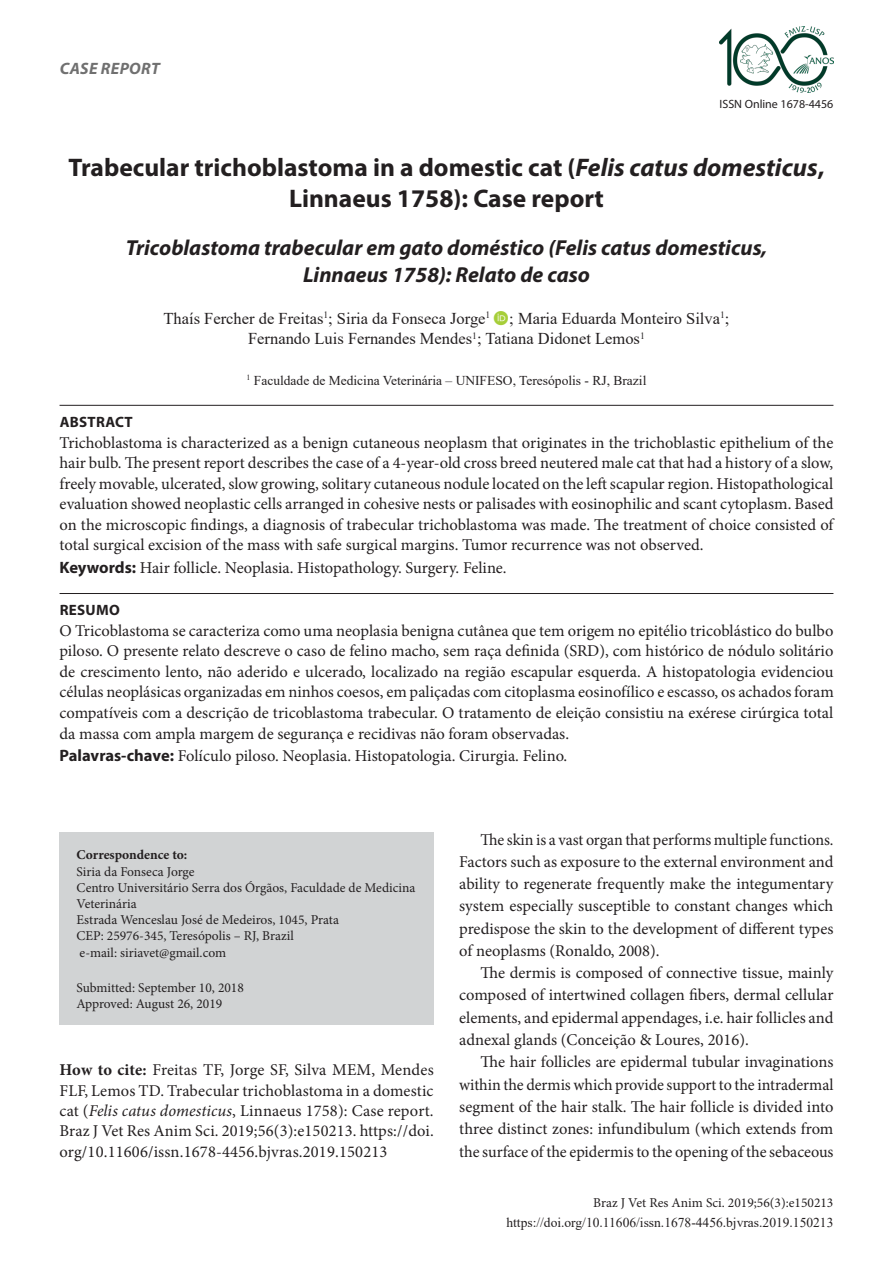
<style>
.page{position:relative;width:893px;height:1263px;background:#fff}
.page>*{position:absolute;margin:0;border:0;box-sizing:border-box;transform-origin:0 0}
.ArticleTitle{font:700 25.5px/31.3px "Myriad Pro";color:#231f20;text-align:center}
.ArticleTitle-Trans1{font:italic 700 21.75px/26.8px "Myriad Pro";color:#231f20;text-align:center}
.Paragraph{font:16.5px/22.2px "Minion Pro";color:#231f20;text-align:justify}
.Abstract{font:16.5px/20.5px "Minion Pro";color:#231f20;text-align:justify}
.Abstract-Trans1{font:16.5px/20.5px "Minion Pro";color:#231f20;text-align:justify}
.HowToCite{font:16.5px/20.4px "Minion Pro";letter-spacing:.01em;color:#231f20;text-align:justify}
.Keywords{font:16.5px "Minion Pro";color:#231f20}
.Authors{font:16.5px/20.5px "Times New Roman";color:#231f20;text-align:center}
.t1{font:italic 700 16.5px "Myriad Pro";letter-spacing:.02em;color:#707070}
.AbstractTitle{font:700 15px "Myriad Pro";letter-spacing:.02em;color:#231f20}
.AbstractTitle-Trans1{font:700 15px "Myriad Pro";letter-spacing:.02em;color:#231f20}
.Correspondence{font:13.5px/16.2px "Minion Pro";color:#231f20}
.Affiliations{font:13.5px "Times New Roman";color:#231f20}
.History{font:13.5px/16.2px "Minion Pro";color:#231f20}
.CorrespondenceTitle{font:700 13.5px "Minion Pro";color:#231f20}
.t2{font:12px "Myriad Pro";color:#231f20}
.s1{font-style:italic}
.s2{font-family:"Myriad Pro";font-weight:700}
.s3{font-weight:700}
</style>
<div class="page">
<img style="left:720px;top:27px;width:113px;height:65px">
<hr style="left:60px;top:405px;width:773px;height:1px;background:#231f20">
<hr style="left:60px;top:593px;width:773px;height:1px;background:#231f20">
<div style="left:60px;top:832px;width:374px;height:193px;background:#d1d3d4"></div>
<p class="t1" style="left:60px;top:58px;width:101px">CASE REPORT</p>
<p class="t2" style="left:720px;top:96px;width:115px">ISSN Online 1678-4456</p>
<p class="ArticleTitle" style="left:69px;top:151px;width:757px">Trabecular trichoblastoma in a domestic cat (<span class="s1">Felis catus domesticus</span>,<br>Linnaeus 1758): Case report</p>
<p class="ArticleTitle-Trans1" style="left:126px;top:234px;width:643px">Tricoblastoma trabecular em gato doméstico (Felis catus domesticus,<br>Linnaeus 1758): Relato de caso</p>
<p class="Authors" style="left:163px;top:308px;width:567px">Thaís Fercher de Freitas<sup>1</sup>; Siria da Fonseca Jorge<sup>1</sup> ; Maria Eduarda Monteiro Silva<sup>1</sup>;<br>Fernando Luis Fernandes Mendes<sup>1</sup>; Tatiana Didonet Lemos<sup>1</sup></p>
<p class="Affiliations" style="left:247px;top:371px;width:401px"><sup>1</sup> Faculdade de Medicina Veterinária – UNIFESO, Teresópolis - RJ, Brazil</p>
<p class="AbstractTitle" style="left:60px;top:412px;width:75px">ABSTRACT</p>
<p class="Abstract" style="left:60px;top:432px;width:775px">Trichoblastoma is characterized as a benign cutaneous neoplasm that originates in the trichoblastic epithelium of the hair bulb. The present report describes the case of a 4-year-old cross breed neutered male cat that had a history of a slow, freely movable, ulcerated, slow growing, solitary cutaneous nodule located on the left scapular region. Histopathological evaluation showed neoplastic cells arranged in cohesive nests or palisades with eosinophilic and scant cytoplasm. Based on the microscopic findings, a diagnosis of trabecular trichoblastoma was made. The treatment of choice consisted of total surgical excision of the mass with safe surgical margins. Tumor recurrence was not observed.</p>
<p class="Keywords" style="left:60px;top:557px;width:449px"><span class="s2">Keywords:</span> Hair follicle. Neoplasia. Histopathology. Surgery. Feline.</p>
<p class="AbstractTitle-Trans1" style="left:60px;top:600px;width:62px">RESUMO</p>
<p class="Abstract-Trans1" style="left:60px;top:620px;width:776px">O Tricoblastoma se caracteriza como uma neoplasia benigna cutânea que tem origem no epitélio tricoblástico do bulbo piloso. O presente relato descreve o caso de felino macho, sem raça definida (SRD), com histórico de nódulo solitário de crescimento lento, não aderido e ulcerado, localizado na região escapular esquerda. A histopatologia evidenciou células neoplásicas organizadas em ninhos coesos, em paliçadas com citoplasma eosinofílico e escasso, os achados foram compatíveis com a descrição de tricoblastoma trabecular. O tratamento de eleição consistiu na exérese cirúrgica total da massa com ampla margem de segurança e recidivas não foram observadas.</p>
<p class="Keywords" style="left:60px;top:745px;width:509px"><span class="s2">Palavras-chave:</span> Folículo piloso. Neoplasia. Histopatologia. Cirurgia. Felino.</p>
<p class="CorrespondenceTitle" style="left:77px;top:845px;width:112px">Correspondence to:</p>
<p class="Correspondence" style="left:77px;top:863px;width:340px">Siria da Fonseca Jorge<br>Centro Universitário Serra dos Órgãos, Faculdade de Medicina Veterinária<br>Estrada Wenceslau José de Medeiros, 1045, Prata<br>CEP: 25976-345, Teresópolis – RJ, Brazil<br>e-mail: siriavet@gmail.com</p>
<p class="History" style="left:77px;top:979px;width:169px">Submitted: September 10, 2018<br>Approved: August 26, 2019</p>
<p class="HowToCite" style="left:60px;top:1060px;width:376px"><span class="s3">How to cite:</span> Freitas TF, Jorge SF, Silva MEM, Mendes FLF, Lemos TD. Trabecular trichoblastoma in a domestic cat (<span class="s1">Felis catus domesticus</span>, Linnaeus 1758): Case report.<br>Braz J Vet Res Anim Sci. 2019;56(3):e150213. https://doi. org/10.11606/issn.1678-4456.bjvras.2019.150213</p>
<p class="Paragraph" style="left:459px;top:828px;width:376px;text-indent:21px">The skin is a vast organ that performs multiple functions.<br>Factors such as exposure to the external environment and ability to regenerate frequently make the integumentary system especially susceptible to constant changes which predispose the skin to the development of different types of neoplasms (Ronaldo, 2008).</p>
<p class="Paragraph" style="left:459px;top:962px;width:376px;text-indent:21px">The dermis is composed of connective tissue, mainly composed of intertwined collagen fibers, dermal cellular elements, and epidermal appendages, i.e. hair follicles and adnexal glands (Conceição &amp; Loures, 2016).</p>
<p class="Paragraph" style="left:459px;top:1051px;width:376px;text-indent:21px">The hair follicles are epidermal tubular invaginations within the dermis which provide support to the intradermal segment of the hair stalk. The hair follicle is divided into three distinct zones: infundibulum (which extends from the surface of the epidermis to the opening of the sebaceous</p>
<p class="Correspondence" style="left:593px;top:1194px;width:242px">Braz J Vet Res Anim Sci. 2019;56(3):e150213</p>
<p class="Affiliations" style="left:506px;top:1213px;width:329px">https://doi.org/10.11606/issn.1678-4456.bjvras.2019.150213</p>
</div>
